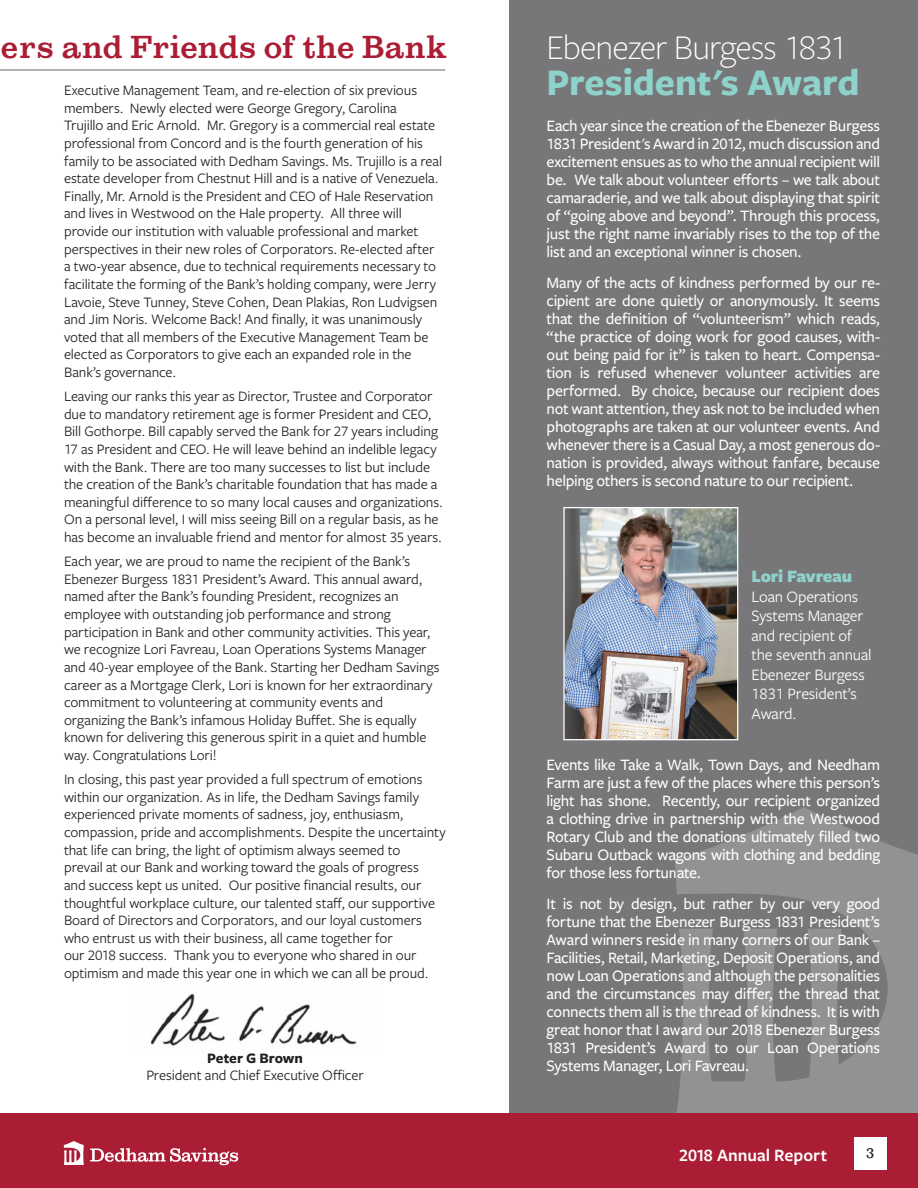
<style>
.page{position:relative;width:918px;height:1188px;background:#fff}
.page>*{position:absolute;margin:0;border:0;box-sizing:border-box;transform-origin:0 0}
.t1{font:700 39px "Freight Sans Pro";letter-spacing:-.005em;color:#8ed2cb}
.t2{font:300 36px "Freight Sans Pro";letter-spacing:-.03em;color:#fff}
.t3{font:700 31.5px "Sutro";letter-spacing:.025em;color:#ab1d34}
.t4{font:600 18px "Freight Sans Pro";letter-spacing:-.005em;color:#fff}
.t5{font:900 18px "Freight Sans Pro";letter-spacing:-.01em;color:#8ed2cb}
.t6{font:500 16.5px/18px "Freight Sans Pro";letter-spacing:-.02em;color:#fff;text-align:justify}
.t7{font:16.5px/19.5px "Freight Sans Pro";letter-spacing:-.01em;color:#fff}
.t8{font:15px/17.5px "Freight Sans Pro";letter-spacing:-.005em;color:#231f20}
.t9{font:700 15px "Freight Sans Pro";letter-spacing:-.005em;color:#231f20}
.t10{font:500 15px "Sutro";color:#231f20}
</style>
<div class="page">
<hr style="left:0;top:69px;width:445px;height:2px;background:#777779">
<img style="left:150px;top:993px;width:207px;height:53px">
<div style="left:510px;top:0;width:408px;height:1188px;background:#777779"></div>
<img style="left:565px;top:509px;width:171px;height:229px">
<div style="left:563px;top:507px;width:175px;height:233px;border:1px solid #fff"></div>
<svg style="left:675px;top:807px;width:243px;height:306px;fill:#929294"></svg>
<div style="left:0;top:1113px;width:918px;height:75px;background:#ab1d34"></div>
<div style="left:854px;top:1137px;width:33px;height:32px;background:#fff"></div>
<svg style="left:64px;top:1141px;width:20px;height:24px"></svg>
<svg style="left:90px;top:1148px;width:148px;height:17px"></svg>
<h3 class="t3" style="left:1px;top:30px;width:447px">ers and Friends of the Bank</h3>
<p class="t8" style="left:64px;top:81px;width:380px">Executive Management Team, and re-election of six previous members. Newly elected were George Gregory, Carolina<br>Trujillo and Eric Arnold. Mr. Gregory is a commercial real estate professional from Concord and is the fourth generation of his family to be associated with Dedham Savings. Ms. Trujillo is a real estate developer from Chestnut Hill and is a native of Venezuela.<br>Finally, Mr. Arnold is the President and CEO of Hale Reservation and lives in Westwood on the Hale property. All three will provide our institution with valuable professional and market perspectives in their new roles of Corporators. Re-elected after a two-year absence, due to technical requirements necessary to facilitate the forming of the Bank’s holding company, were Jerry Lavoie, Steve Tunney, Steve Cohen, Dean Plakias, Ron Ludvigsen and Jim Noris. Welcome Back! And finally, it was unanimously voted that all members of the Executive Management Team be elected as Corporators to give each an expanded role in the Bank’s governance.</p>
<p class="t8" style="left:64px;top:387px;width:380px">Leaving our ranks this year as Director, Trustee and Corporator due to mandatory retirement age is former President and CEO, Bill Gothorpe. Bill capably served the Bank for 27 years including 17 as President and CEO. He will leave behind an indelible legacy with the Bank. There are too many successes to list but include the creation of the Bank’s charitable foundation that has made a meaningful difference to so many local causes and organizations.<br>On a personal level, I will miss seeing Bill on a regular basis, as he has become an invaluable friend and mentor for almost 35 years.</p>
<p class="t8" style="left:64px;top:552px;width:377px">Each year, we are proud to name the recipient of the Bank’s Ebenezer Burgess 1831 President’s Award. This annual award, named after the Bank’s founding President, recognizes an employee with outstanding job performance and strong participation in Bank and other community activities. This year, we recognize Lori Favreau, Loan Operations Systems Manager and 40-year employee of the Bank. Starting her Dedham Savings career as a Mortgage Clerk, Lori is known for her extraordinary commitment to volunteering at community events and organizing the Bank’s infamous Holiday Buffet. She is equally known for delivering this generous spirit in a quiet and humble way. Congratulations Lori!</p>
<p class="t8" style="left:64px;top:770px;width:383px">In closing, this past year provided a full spectrum of emotions within our organization. As in life, the Dedham Savings family experienced private moments of sadness, joy, enthusiasm, compassion, pride and accomplishments. Despite the uncertainty that life can bring, the light of optimism always seemed to<br>prevail at our Bank and working toward the goals of progress<br>and success kept us united. Our positive financial results, our thoughtful workplace culture, our talented staff, our supportive Board of Directors and Corporators, and our loyal customers who entrust us with their business, all came together for<br>our 2018 success. Thank you to everyone who shared in our optimism and made this year one in which we can all be proud.</p>
<p class="t9" style="left:207px;top:1048px;width:97px">Peter G Brown</p>
<p class="t8" style="left:146px;top:1066px;width:219px">President and Chief Executive Officer</p>
<h2 class="t2" style="left:547px;top:23px;width:303px">Ebenezer Burgess 1831</h2>
<h1 class="t1" style="left:547px;top:55px;width:315px">President's Award</h1>
<p class="t6" style="left:547px;top:116px;width:335px">Each year since the creation of the Ebenezer Burgess 1831 President's Award in 2012, much discussion and excitement ensues as to who the annual recipient will be. We talk about volunteer efforts – we talk about camaraderie, and we talk about displaying that spirit of “going above and beyond”. Through this process, just the right name invariably rises to the top of the list and an exceptional winner is chosen.</p>
<p class="t6" style="left:547px;top:273px;width:335px">Many of the acts of kindness performed by our re&shy;cipient are done quietly or anonymously. It seems that the definition of “volunteerism” which reads, “the practice of doing work for good causes, with&shy;out being paid for it” is taken to heart. Compensa&shy;tion is refused whenever volunteer activities are performed. By choice, because our recipient does not want attention, they ask not to be included when photographs are taken at our volunteer events. And whenever there is a Casual Day, a most generous do&shy;nation is provided, always without fanfare, because helping others is second nature to our recipient.</p>
<p class="t5" style="left:752px;top:564px;width:102px">Lori Favreau</p>
<p class="t7" style="left:752px;top:586px;width:122px">Loan Operations<br>Systems Manager and recipient of the seventh annual<br>Ebenezer Burgess<br>1831 President’s<br>Award.</p>
<p class="t6" style="left:547px;top:755px;width:335px">Events like Take a Walk, Town Days, and Needham Farm are just a few of the places where this person’s light has shone. Recently, our recipient organized a clothing drive in partnership with the Westwood Rotary Club and the donations ultimately filled two Subaru Outback wagons with clothing and bedding for those less fortunate.</p>
<p class="t6" style="left:547px;top:894px;width:335px">It is not by design, but rather by our very good fortune that the Ebenezer Burgess 1831 President’s Award winners reside in many corners of our Bank – Facilities, Retail, Marketing, Deposit Operations, and now Loan Operations and although the personalities and the circumstances may differ, the thread that connects them all is the thread of kindness. It is with great honor that I award our 2018 Ebenezer Burgess 1831 President’s Award to our Loan Operations Systems Manager, Lori Favreau.</p>
<p class="t4" style="left:679px;top:1143px;width:149px">2018 Annual Report</p>
<p class="t10" style="left:867px;top:1144px;width:9px">3</p>
</div>
